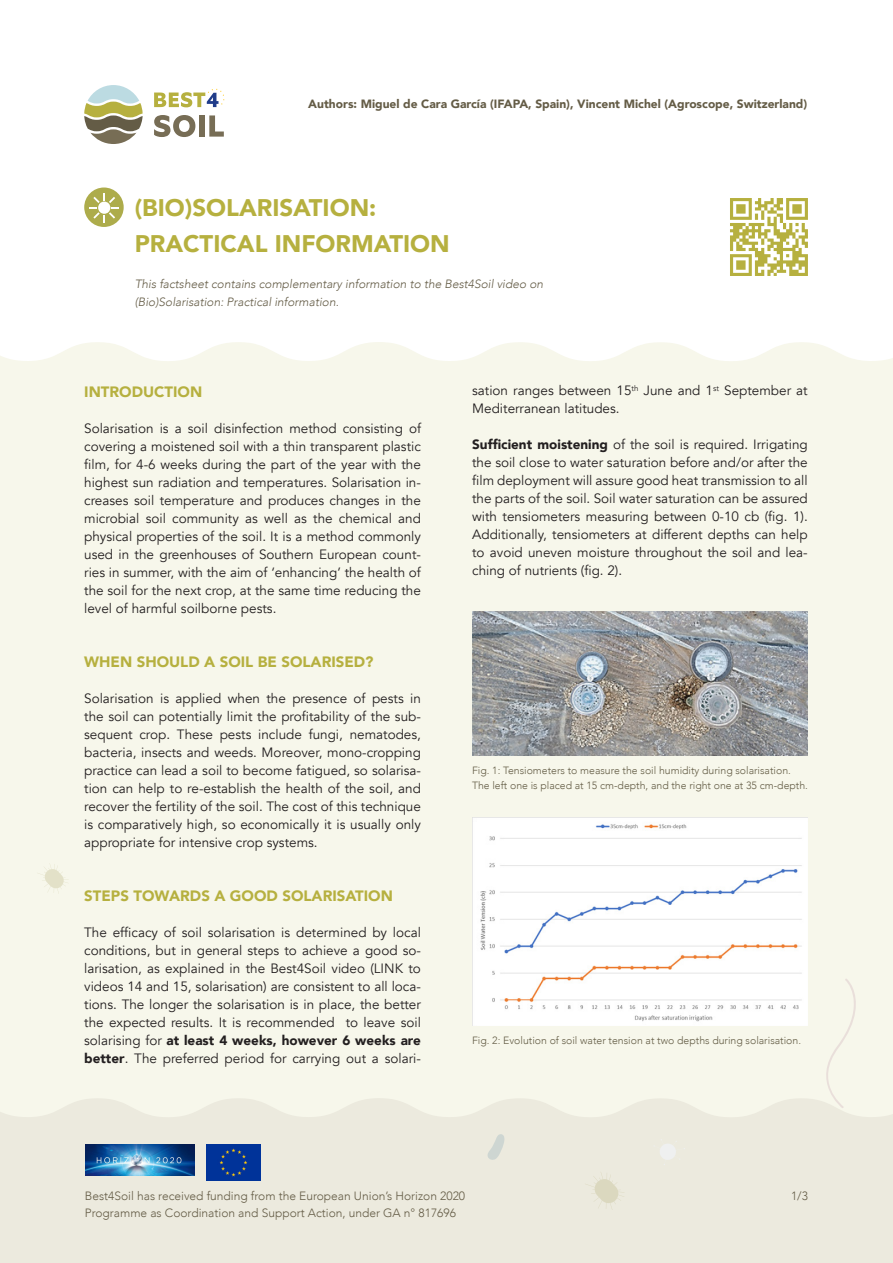
<style>
.page{position:relative;width:893px;height:1263px;background:#fff}
.page>*{position:absolute;margin:0;border:0;box-sizing:border-box;transform-origin:0 0}
.t1{font:900 24px "Avenir";color:#b6b03f}
.t2{font:900 15px "Avenir";color:#b6b03f}
.t3{font:13.5px/18px "Avenir";color:#231f20;text-align:justify}
.t4{font:300 12px "Avenir";color:#645c46}
.t5{font:italic 300 12px "Avenir";color:#645c46}
.t6{font:900 12px "Avenir";color:#645c46}
.t7{font:300 10.5px/15px "Avenir";color:#635c45}
.s1{font-weight:900}
</style>
<div class="page">
<div style="left:0;top:342px;width:893px;height:756px;background:#f7f7eb"></div>
<div style="left:0;top:1098px;width:893px;height:165px;background:#eceade"></div>
<svg style="left:585px;top:1172px;width:40px;height:38px;background:#e6e4d4"></svg>
<div style="left:810px;top:978px;width:54px;height:130px;background:#f7f7eb"></div>
<svg style="left:653px;top:1139px;width:32px;height:26px"></svg>
<svg style="left:487px;top:1134px;width:19px;height:27px"></svg>
<svg style="left:37px;top:863px;width:32px;height:31px"></svg>
<img style="left:85px;top:1144px;width:109px;height:31px">
<img style="left:207px;top:1144px;width:53px;height:36px">
<img style="left:472px;top:611px;width:336px;height:144px">
<img style="left:472px;top:817px;width:336px;height:208px">
<svg style="left:84px;top:187px;width:40px;height:40px"></svg>
<svg style="left:90px;top:193px;width:29px;height:29px"></svg>
<svg style="left:84px;top:85px;width:59px;height:59px"></svg>
<svg style="left:154px;top:115px;width:41px;height:22px"></svg>
<div style="left:199px;top:115px;width:6px;height:22px;background:#776d55"></div>
<svg style="left:209px;top:115px;width:15px;height:22px"></svg>
<svg style="left:154px;top:89px;width:70px;height:18px"></svg>
<svg style="left:730px;top:198px;width:78px;height:78px"></svg>
<p class="t6" style="left:308px;top:93px;width:500px">Authors: Miguel de Cara García (IFAPA, Spain), Vincent Michel (Agroscope, Switzerland)</p>
<p class="t1" style="left:135px;top:187px;width:243px">(BIO)SOLARISATION:</p>
<p class="t1" style="left:135px;top:223px;width:317px">PRACTICAL INFORMATION</p>
<p class="t5" style="left:135px;top:276px;width:410px">This factsheet contains complementary information to the Best4Soil video on</p>
<p class="t5" style="left:135px;top:294px;width:206px">(Bio)Solarisation: Practical information.</p>
<p class="t2" style="left:84px;top:378px;width:120px">INTRODUCTION</p>
<p class="t3" style="left:84px;top:419px;width:338px">Solarisation is a soil disinfection method consisting of covering a moistened soil with a thin transparent plastic film, for 4-6 weeks during the part of the year with the highest sun radiation and temperatures. Solarisation in&shy;creases soil temperature and produces changes in the microbial soil community as well as the chemical and physical properties of the soil. It is a method commonly used in the greenhouses of Southern European count&shy;ries in summer, with the aim of ‘enhancing’ the health of the soil for the next crop, at the same time reducing the level of harmful soilborne pests.</p>
<p class="t2" style="left:84px;top:648px;width:291px">WHEN SHOULD A SOIL BE SOLARISED?</p>
<p class="t3" style="left:84px;top:689px;width:338px">Solarisation is applied when the presence of pests in the soil can potentially limit the profitability of the sub&shy;sequent crop. These pests include fungi, nematodes, bacteria, insects and weeds. Moreover, mono-cropping practice can lead a soil to become fatigued, so solarisa&shy;tion can help to re-establish the health of the soil, and recover the fertility of the soil. The cost of this technique is comparatively high, so economically it is usually only appropriate for intensive crop systems.</p>
<p class="t2" style="left:84px;top:882px;width:310px">STEPS TOWARDS A GOOD SOLARISATION</p>
<p class="t3" style="left:84px;top:923px;width:338px">The efficacy of soil solarisation is determined by local conditions, but in general steps to achieve a good so&shy;larisation, as explained in the Best4Soil video (LINK to videos 14 and 15, solarisation) are consistent to all loca&shy;tions. The longer the solarisation is in place, the better the expected results. It is recommended to leave soil solarising for <span class="s1">at least 4 weeks, however 6 weeks are better</span>. The preferred period for carrying out a solari-</p>
<p class="t3" style="left:472px;top:382px;width:337px">sation ranges between 15<sup>th</sup> June and 1<sup>st</sup> September at<br>Mediterranean latitudes.</p>
<p class="t3" style="left:472px;top:436px;width:337px"><span class="s1">Sufficient moistening</span> of the soil is required. Irrigating the soil close to water saturation before and/or after the film deployment will assure good heat transmission to all the parts of the soil. Soil water saturation can be assured with tensiometers measuring between 0-10 cb (fig. 1).<br>Additionally, tensiometers at different depths can help to avoid uneven moisture throughout the soil and lea&shy;ching of nutrients (fig. 2).</p>
<p class="t7" style="left:472px;top:762px;width:337px">Fig. 1: Tensiometers to measure the soil humidity during solarisation.<br>The left one is placed at 15 cm-depth, and the right one at 35 cm-depth.</p>
<p class="t7" style="left:472px;top:1033px;width:331px">Fig. 2: Evolution of soil water tension at two depths during solarisation.</p>
<p class="t4" style="left:85px;top:1189px;width:382px">Best4Soil has received funding from the European Union’s Horizon 2020</p>
<p class="t4" style="left:85px;top:1205px;width:373px">Programme as Coordination and Support Action, under GA n° 817696</p>
<p class="t4" style="left:791px;top:1189px;width:18px">1/3</p>
</div>
